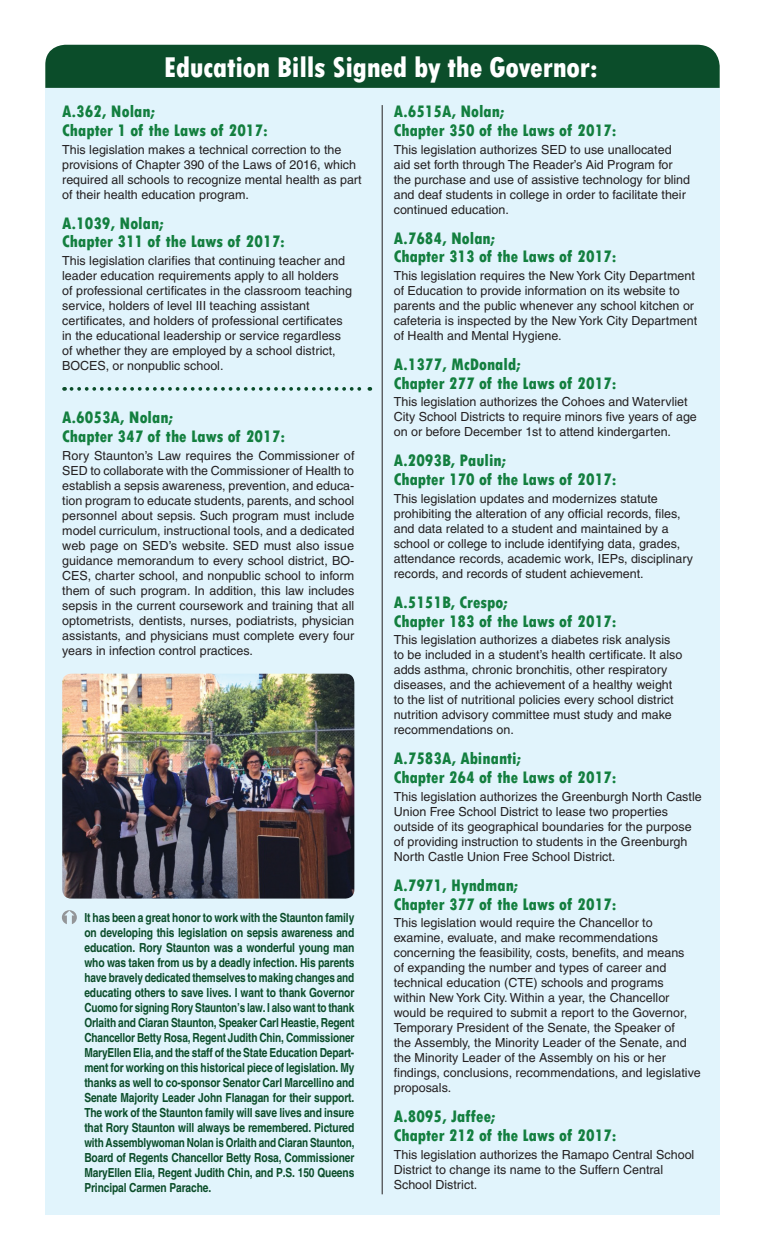
<style>
.page{position:relative;width:765px;height:1260px;background:#fff}
.page>*{position:absolute;margin:0;border:0;box-sizing:border-box;transform-origin:0 0}
.t1{font:800 condensed 30px "Tw Cen";letter-spacing:-.01em;color:#fff}
.t2{font:800 condensed 17.5px/18.8px "Tw Cen";color:#137f3f}
.t3{font:12.5px/15px "Helvetica";color:#231f20}
.t4{font:700 condensed 12.5px/15px "Helvetica";letter-spacing:-.01em;color:#0b4d2a;text-align:justify}
</style>
<div class="page">
<div style="left:45px;top:88px;width:675px;height:1127px;background:#e1f4fc"></div>
<svg style="left:62px;top:910px;width:15px;height:14px"></svg>
<div style="left:45px;top:45px;width:675px;height:43px;background:#0b4d2a"></div>
<img style="left:62px;top:674px;width:292px;height:225px">
<hr style="left:382px;top:105px;width:1px;height:1089px;background:#231f20">
<svg style="left:72px;top:387px;width:298px;height:4px"></svg>
<h1 class="t1" style="left:164px;top:49px;width:436px">Education Bills Signed by the Governor:</h1>
<h2 class="t2" style="left:394px;top:102px;width:224px">A.6515A, Nolan;<br>Chapter 350 of the Laws of 2017:</h2>
<p class="t3" style="left:394px;top:142px;width:298px">This legislation authorizes SED to use unallocated aid set forth through The Reader’s Aid Program for the purchase and use of assistive technology for blind and deaf students in college in order to facilitate their continued education.</p>
<h2 class="t2" style="left:394px;top:229px;width:224px">A.7684, Nolan;<br>Chapter 313 of the Laws of 2017:</h2>
<p class="t3" style="left:394px;top:268px;width:305px">This legislation requires the New York City Department of Education to provide information on its website to parents and the public whenever any school kitchen or cafeteria is inspected by the New York City Department of Health and Mental Hygiene.</p>
<h2 class="t2" style="left:394px;top:355px;width:224px">A.1377, McDonald;<br>Chapter 277 of the Laws of 2017:</h2>
<p class="t3" style="left:394px;top:395px;width:305px">This legislation authorizes the Cohoes and Watervliet<br>City School Districts to require minors five years of age on or before December 1st to attend kindergarten.</p>
<h2 class="t2" style="left:394px;top:451px;width:224px">A.2093B, Paulin;<br>Chapter 170 of the Laws of 2017:</h2>
<p class="t3" style="left:394px;top:491px;width:301px">This legislation updates and modernizes statute prohibiting the alteration of any official records, files, and data related to a student and maintained by a school or college to include identifying data, grades, attendance records, academic work, IEPs, disciplinary records, and records of student achievement.</p>
<h2 class="t2" style="left:394px;top:593px;width:224px">A.5151B, Crespo;<br>Chapter 183 of the Laws of 2017:</h2>
<p class="t3" style="left:394px;top:632px;width:290px">This legislation authorizes a diabetes risk analysis to be included in a student’s health certificate. It also adds asthma, chronic bronchitis, other respiratory diseases, and the achievement of a healthy weight to the list of nutritional policies every school district nutrition advisory committee must study and make recommendations on.</p>
<h2 class="t2" style="left:394px;top:749px;width:224px">A.7583A, Abinanti;<br>Chapter 264 of the Laws of 2017:</h2>
<p class="t3" style="left:394px;top:789px;width:310px">This legislation authorizes the Greenburgh North Castle Union Free School District to lease two properties outside of its geographical boundaries for the purpose of providing instruction to students in the Greenburgh North Castle Union Free School District.</p>
<h2 class="t2" style="left:394px;top:876px;width:224px">A.7971, Hyndman;<br>Chapter 377 of the Laws of 2017:</h2>
<p class="t3" style="left:394px;top:915px;width:308px">This legislation would require the Chancellor to examine, evaluate, and make recommendations concerning the feasibility, costs, benefits, and means<br>of expanding the number and types of career and technical education (CTE) schools and programs<br>within New York City. Within a year, the Chancellor would be required to submit a report to the Governor, Temporary President of the Senate, the Speaker of<br>the Assembly, the Minority Leader of the Senate, and the Minority Leader of the Assembly on his or her findings, conclusions, recommendations, and legislative proposals.</p>
<h2 class="t2" style="left:394px;top:1107px;width:224px">A.8095, Jaffee;<br>Chapter 212 of the Laws of 2017:</h2>
<p class="t3" style="left:394px;top:1147px;width:302px">This legislation authorizes the Ramapo Central School<br>District to change its name to the Suffern Central<br>School District.</p>
<h2 class="t2" style="left:62px;top:102px;width:207px">A.362, Nolan;<br>Chapter 1 of the Laws of 2017:</h2>
<p class="t3" style="left:62px;top:142px;width:301px">This legislation makes a technical correction to the provisions of Chapter 390 of the Laws of 2016, which required all schools to recognize mental health as part of their health education program.</p>
<h2 class="t2" style="left:62px;top:214px;width:224px">A.1039, Nolan;<br>Chapter 311 of the Laws of 2017:</h2>
<p class="t3" style="left:62px;top:253px;width:291px">This legislation clarifies that continuing teacher and leader education requirements apply to all holders of professional certificates in the classroom teaching service, holders of level III teaching assistant certificates, and holders of professional certificates in the educational leadership or service regardless of whether they are employed by a school district, BOCES, or nonpublic school.</p>
<h2 class="t2" style="left:62px;top:408px;width:224px">A.6053A, Nolan;<br>Chapter 347 of the Laws of 2017:</h2>
<p class="t3" style="left:62px;top:448px;width:294px;text-align:justify">Rory Staunton’s Law requires the Commissioner of SED to collaborate with the Commissioner of Health to establish a sepsis awareness, prevention, and educa&shy;tion program to educate students, parents, and school personnel about sepsis. Such program must include model curriculum, instructional tools, and a dedicated web page on SED’s website. SED must also issue guidance memorandum to every school district, BO-CES, charter school, and nonpublic school to inform them of such program. In addition, this law includes sepsis in the current coursework and training that all optometrists, dentists, nurses, podiatrists, physician assistants, and physicians must complete every four years in infection control practices.</p>
<p class="t4" style="left:84px;top:910px;width:272px">It has been a great honor to work with the Staunton family on developing this legislation on sepsis awareness and education. Rory Staunton was a wonderful young man who was taken from us by a deadly infection. His parents have bravely dedicated themselves to making changes and educating others to save lives. I want to thank Governor Cuomo for signing Rory Staunton’s law. I also want to thank Orlaith and Ciaran Staunton, Speaker Carl Heastie, Regent Chancellor Betty Rosa, Regent Judith Chin, Commissioner MaryEllen Elia, and the staff of the State Education Depart&shy;ment for working on this historical piece of legislation. My thanks as well to co-sponsor Senator Carl Marcellino and Senate Majority Leader John Flanagan for their support.<br>The work of the Staunton family will save lives and insure that Rory Staunton will always be remembered. Pictured with Assemblywoman Nolan is Orlaith and Ciaran Staunton, Board of Regents Chancellor Betty Rosa, Commissioner MaryEllen Elia, Regent Judith Chin, and P.S. 150 Queens Principal Carmen Parache.</p>
</div>
